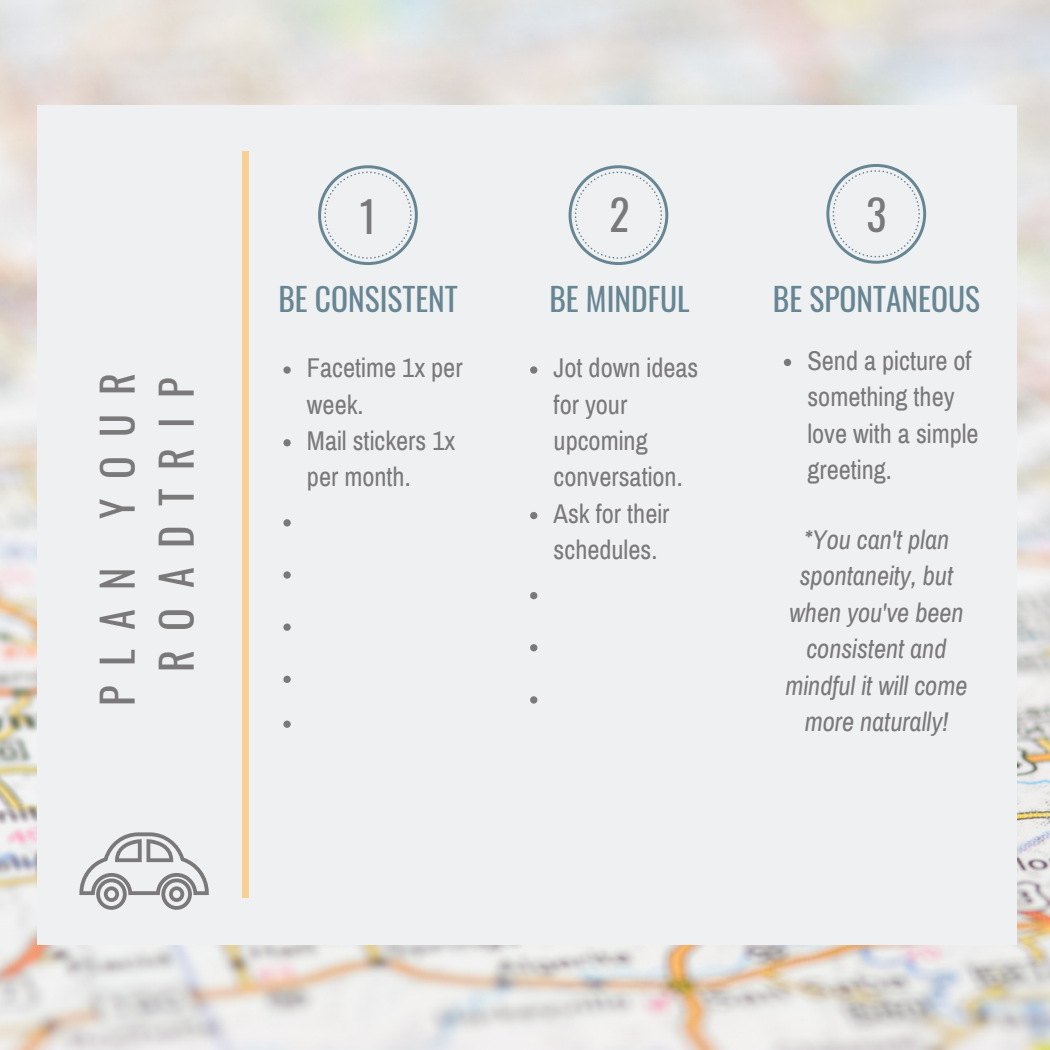
<style>
.page{position:relative;width:1050px;height:1050px;background:#fff}
.page>*{position:absolute;margin:0;border:0;box-sizing:border-box;transform-origin:0 0}
.t1{font:42.35px/59.1px "Oswald";letter-spacing:.46em;color:#7b7879;text-align:right}
.t2{font:42px "Oswald";color:#7b7879}
.t3{font:31.5px "Oswald";color:#678593}
.t4{font:26.43px/36.4px "Archivo Narrow";color:#7b7879}
.t5{font:italic 26.43px/36.4px "Archivo Narrow";color:#7b7879;text-align:center}
</style>
<div class="page">
<img style="left:0;top:0;width:1050px;height:1050px">
<div style="left:37px;top:105px;width:979px;height:840px;background:#eef0f2"></div>
<svg style="left:283px;top:366px;width:8px;height:8px"></svg>
<svg style="left:283px;top:439px;width:8px;height:7px"></svg>
<svg style="left:283px;top:519px;width:8px;height:8px"></svg>
<svg style="left:283px;top:571px;width:8px;height:8px"></svg>
<svg style="left:283px;top:624px;width:8px;height:7px"></svg>
<svg style="left:283px;top:676px;width:8px;height:7px"></svg>
<svg style="left:283px;top:721px;width:8px;height:7px"></svg>
<div style="left:243px;top:151px;width:6px;height:747px;background:#f8d093"></div>
<svg style="left:530px;top:366px;width:7px;height:8px"></svg>
<svg style="left:530px;top:512px;width:7px;height:7px"></svg>
<svg style="left:530px;top:592px;width:7px;height:7px"></svg>
<svg style="left:530px;top:644px;width:7px;height:7px"></svg>
<svg style="left:530px;top:696px;width:7px;height:8px"></svg>
<svg style="left:784px;top:359px;width:7px;height:7px"></svg>
<svg style="left:79px;top:832px;width:130px;height:78px"></svg>
<svg style="left:318px;top:165px;width:100px;height:100px"></svg>
<svg style="left:569px;top:165px;width:99px;height:100px"></svg>
<svg style="left:826px;top:164px;width:100px;height:100px"></svg>
<h1 class="t1" style="left:86px;top:706px;width:335px;rotate:-90deg">PLAN YOUR<br>ROADTRIP</h1>
<h2 class="t2" style="left:360px;top:184px;width:18px">1</h2>
<h2 class="t2" style="left:610px;top:182px;width:22px">2</h2>
<h2 class="t2" style="left:866px;top:182px;width:22px">3</h2>
<p class="t3" style="left:278px;top:274px;width:181px">BE CONSISTENT</p>
<p class="t3" style="left:549px;top:274px;width:142px">BE MINDFUL</p>
<p class="t3" style="left:773px;top:274px;width:209px">BE SPONTANEOUS</p>
<p class="t4" style="left:307px;top:350px;width:157px">Facetime 1x per week.<br>Mail stickers 1x per month.</p>
<p class="t4" style="left:554px;top:350px;width:146px">Jot down ideas for your upcoming conversation.<br>Ask for their schedules.</p>
<p class="t4" style="left:807px;top:343px;width:173px">Send a picture of something they love with a simple greeting.</p>
<p class="t5" style="left:785px;top:522px;width:184px">*You can't plan spontaneity, but when you've been consistent and mindful it will come more naturally!</p>
</div>
